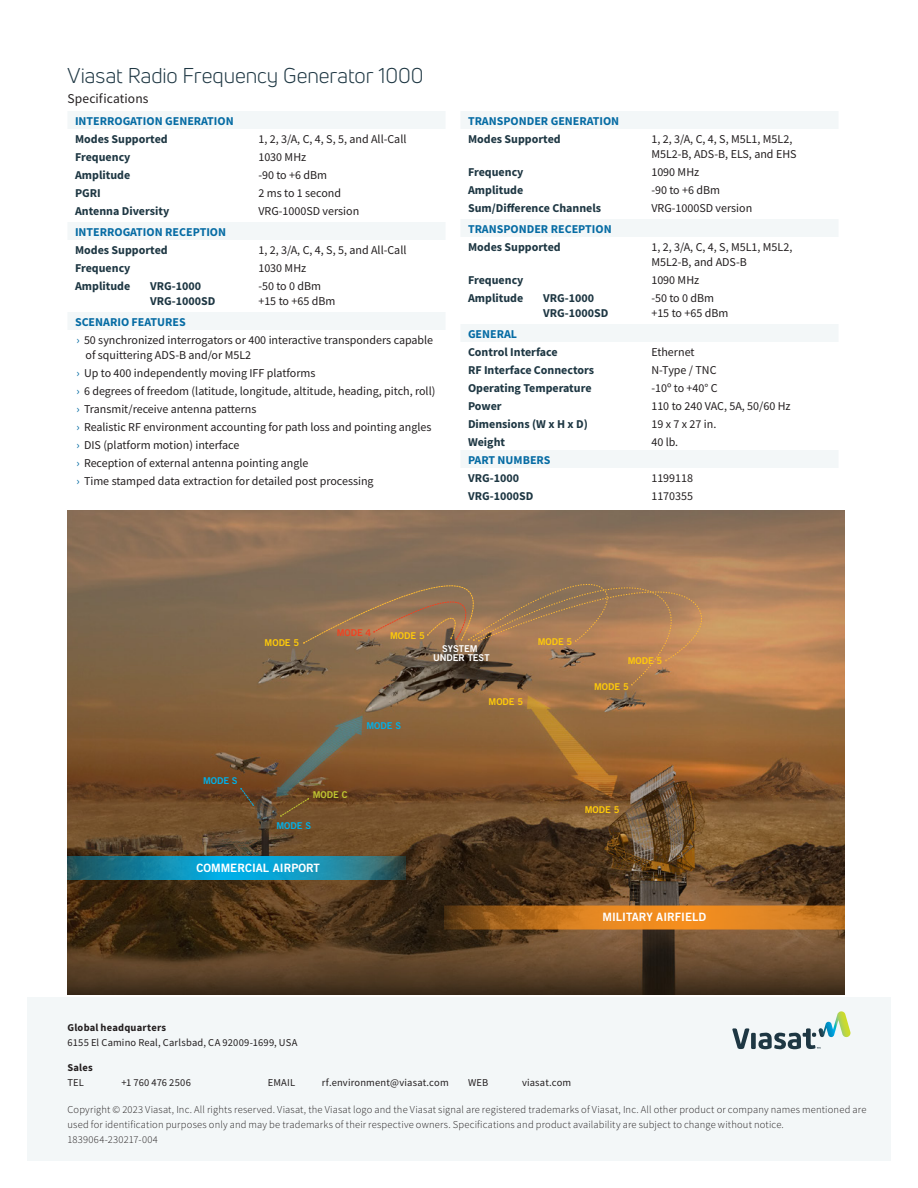
<style>
.page{position:relative;width:918px;height:1188px;background:#fff}
.page>*{position:absolute;margin:0;border:0;box-sizing:border-box;transform-origin:0 0}
.Subhead_No_Space_Aft{font:21px "Uni Neue";letter-spacing:-.005em;color:#1e3743}
.Body{font:13.5px "Source Sans Pro";letter-spacing:.01em;color:#231f20}
.Table_Text{font:12px/15px "Source Sans Pro";color:#231f20}
.Table_Text_Bold{font:700 12px "Source Sans Pro";color:#1e3743}
.Table_Header_Text{font:700 12px "Source Sans Pro";color:#066ca4}
.Table_Text_Bold-2{font:700 12px "Source Sans Pro";color:#066ca4}
.t1{font:11.55px "Trade Gothic LT Std Bd 2";color:#fff}
.Legal_copy{font:300 10.5px/15px "Source Sans Pro";letter-spacing:.015em;color:#231f20}
.Contact_body{font:10.5px "Source Sans Pro";letter-spacing:.015em;color:#231f20}
.Contact_body-2{font:700 10.5px "Source Sans Pro";letter-spacing:.02em;color:#231f20}
.t2{font:9.45px "Trade Gothic LT Std Bd 2";color:#feca0a}
.t3{font:9.45px/9.3px "Trade Gothic LT Std Bd 2";color:#fff;text-align:center}
.t4{font:9.45px "Trade Gothic LT Std Bd 2";color:#00b0e9}
.t5{font:9.45px "Trade Gothic LT Std Bd 2";color:#ef4222}
.t6{font:9.45px "Trade Gothic LT Std Bd 2";color:#c0c630}
.s1{color:#066ca4}
</style>
<div class="page">
<div style="left:27px;top:998px;width:864px;height:163px;background:#f3f7f8"></div>
<svg style="left:732px;top:1011px;width:118px;height:38px"></svg>
<img style="left:68px;top:511px;width:776px;height:483px">
<svg style="left:240px;top:788px;width:14px;height:18px"></svg>
<svg style="left:280px;top:798px;width:29px;height:19px"></svg>
<svg style="left:440px;top:906px;width:404px;height:24px;background:#c7761e"></svg>
<svg style="left:68px;top:856px;width:353px;height:24px;background:#1884a0"></svg>
<svg style="left:303px;top:520px;width:417px;height:165px;background:#967455"></svg>
<svg style="left:68px;top:111px;width:377px;height:219px"></svg>
<svg style="left:461px;top:111px;width:377px;height:357px"></svg>
<p class="Subhead_No_Space_Aft" style="left:68px;top:63px;width:358px">Viasat Radio Frequency Generator 1000</p>
<p class="Body" style="left:68px;top:90px;width:83px">Specifications</p>
<p class="Table_Header_Text" style="left:75px;top:112px;width:160px">INTERROGATION GENERATION</p>
<p class="Table_Text_Bold" style="left:75px;top:130px;width:94px">Modes Supported</p>
<p class="Table_Text" style="left:258px;top:131px;width:150px">1, 2, 3/A, C, 4, S, 5, and All-Call</p>
<p class="Table_Text_Bold" style="left:75px;top:148px;width:57px">Frequency</p>
<p class="Table_Text" style="left:258px;top:149px;width:49px">1030 MHz</p>
<p class="Table_Text_Bold" style="left:75px;top:166px;width:57px">Amplitude</p>
<p class="Table_Text" style="left:258px;top:167px;width:70px">-90 to +6 dBm</p>
<p class="Table_Text_Bold" style="left:75px;top:184px;width:27px">PGRI</p>
<p class="Table_Text" style="left:258px;top:185px;width:84px">2 ms to 1 second</p>
<p class="Table_Text_Bold" style="left:75px;top:202px;width:96px">Antenna Diversity</p>
<p class="Table_Text" style="left:258px;top:203px;width:102px">VRG-1000SD version</p>
<p class="Table_Header_Text" style="left:75px;top:223px;width:153px">INTERROGATION RECEPTION</p>
<p class="Table_Text_Bold" style="left:75px;top:241px;width:94px">Modes Supported</p>
<p class="Table_Text" style="left:258px;top:242px;width:150px">1, 2, 3/A, C, 4, S, 5, and All-Call</p>
<p class="Table_Text_Bold" style="left:75px;top:259px;width:57px">Frequency</p>
<p class="Table_Text" style="left:258px;top:260px;width:49px">1030 MHz</p>
<p class="Table_Text_Bold" style="left:75px;top:277px;width:57px">Amplitude</p>
<p class="Table_Text_Bold" style="left:150px;top:277px;width:53px">VRG-1000</p>
<p class="Table_Text_Bold" style="left:150px;top:292px;width:67px">VRG-1000SD</p>
<p class="Table_Text" style="left:258px;top:278px;width:64px">-50 to 0 dBm</p>
<p class="Table_Text" style="left:258px;top:293px;width:79px">+15 to +65 dBm</p>
<p class="Table_Header_Text" style="left:75px;top:313px;width:112px">SCENARIO FEATURES</p>
<p class="Table_Text" style="left:86px;top:332px;width:349px;text-indent:-9px"><span class="s1">›</span> 50 synchronized interrogators or 400 interactive transponders capable of squittering ADS-B and/or M5L2</p>
<p class="Table_Text" style="left:76px;top:365px;width:241px"><span class="s1">›</span> Up to 400 independently moving IFF platforms</p>
<p class="Table_Text" style="left:76px;top:383px;width:360px"><span class="s1">›</span> 6 degrees of freedom (latitude, longitude, altitude, heading, pitch, roll)</p>
<p class="Table_Text" style="left:76px;top:401px;width:182px"><span class="s1">›</span> Transmit/receive antenna patterns</p>
<p class="Table_Text" style="left:76px;top:419px;width:356px"><span class="s1">›</span> Realistic RF environment accounting for path loss and pointing angles</p>
<p class="Table_Text" style="left:76px;top:437px;width:164px"><span class="s1">›</span> DIS (platform motion) interface</p>
<p class="Table_Text" style="left:76px;top:455px;width:234px"><span class="s1">›</span> Reception of external antenna pointing angle</p>
<p class="Table_Text" style="left:76px;top:473px;width:299px"><span class="s1">›</span> Time stamped data extraction for detailed post processing</p>
<p class="Table_Header_Text" style="left:468px;top:112px;width:153px">TRANSPONDER GENERATION</p>
<p class="Table_Text_Bold" style="left:468px;top:130px;width:94px">Modes Supported</p>
<p class="Table_Text" style="left:651px;top:131px;width:147px">1, 2, 3/A, C, 4, S, M5L1, M5L2,<br>M5L2-B, ADS-B, ELS, and EHS</p>
<p class="Table_Text_Bold" style="left:468px;top:163px;width:57px">Frequency</p>
<p class="Table_Text" style="left:651px;top:164px;width:49px">1090 MHz</p>
<p class="Table_Text_Bold" style="left:468px;top:181px;width:57px">Amplitude</p>
<p class="Table_Text" style="left:651px;top:182px;width:70px">-90 to +6 dBm</p>
<p class="Table_Text_Bold" style="left:468px;top:199px;width:135px">Sum/Difference Channels</p>
<p class="Table_Text" style="left:651px;top:200px;width:102px">VRG-1000SD version</p>
<p class="Table_Header_Text" style="left:468px;top:220px;width:145px">TRANSPONDER RECEPTION</p>
<p class="Table_Text_Bold" style="left:468px;top:238px;width:94px">Modes Supported</p>
<p class="Table_Text" style="left:651px;top:239px;width:143px">1, 2, 3/A, C, 4, S, M5L1, M5L2,<br>M5L2-B, and ADS-B</p>
<p class="Table_Text_Bold" style="left:468px;top:271px;width:57px">Frequency</p>
<p class="Table_Text" style="left:651px;top:272px;width:49px">1090 MHz</p>
<p class="Table_Text_Bold" style="left:468px;top:289px;width:57px">Amplitude</p>
<p class="Table_Text_Bold" style="left:543px;top:289px;width:53px">VRG-1000</p>
<p class="Table_Text_Bold" style="left:543px;top:304px;width:67px">VRG-1000SD</p>
<p class="Table_Text" style="left:651px;top:290px;width:64px">-50 to 0 dBm</p>
<p class="Table_Text" style="left:651px;top:305px;width:79px">+15 to +65 dBm</p>
<p class="Table_Header_Text" style="left:468px;top:325px;width:51px">GENERAL</p>
<p class="Table_Text_Bold" style="left:468px;top:343px;width:91px">Control Interface</p>
<p class="Table_Text" style="left:651px;top:344px;width:45px">Ethernet</p>
<p class="Table_Text_Bold" style="left:468px;top:361px;width:128px">RF Interface Connectors</p>
<p class="Table_Text" style="left:651px;top:362px;width:67px">N-Type / TNC</p>
<p class="Table_Text_Bold" style="left:468px;top:379px;width:125px">Operating Temperature</p>
<p class="Table_Text" style="left:651px;top:380px;width:68px">-10º to +40° C</p>
<p class="Table_Text_Bold" style="left:468px;top:397px;width:35px">Power</p>
<p class="Table_Text" style="left:651px;top:398px;width:141px">110 to 240 VAC, 5A, 50/60 Hz</p>
<p class="Table_Text_Bold" style="left:468px;top:415px;width:121px">Dimensions (W x H x D)</p>
<p class="Table_Text" style="left:651px;top:416px;width:67px">19 x 7 x 27 in.</p>
<p class="Table_Text_Bold" style="left:468px;top:433px;width:39px">Weight</p>
<p class="Table_Text" style="left:651px;top:434px;width:28px">40 lb.</p>
<p class="Table_Text_Bold-2" style="left:468px;top:451px;width:84px">PART NUMBERS</p>
<p class="Table_Text_Bold" style="left:468px;top:469px;width:53px">VRG-1000</p>
<p class="Table_Text" style="left:651px;top:470px;width:43px">1199118</p>
<p class="Table_Text_Bold" style="left:468px;top:487px;width:67px">VRG-1000SD</p>
<p class="Table_Text" style="left:651px;top:488px;width:43px">1170355</p>
<p class="t2" style="left:265px;top:637px;width:36px">MODE 5</p>
<p class="t5" style="left:337px;top:627px;width:36px">MODE 4</p>
<p class="t2" style="left:390px;top:630px;width:36px">MODE 5</p>
<p class="t3" style="left:433px;top:644px;width:58px">SYSTEM<br>UNDER TEST</p>
<p class="t4" style="left:366px;top:719px;width:36px">MODE S</p>
<p class="t2" style="left:489px;top:696px;width:36px">MODE 5</p>
<p class="t2" style="left:538px;top:636px;width:36px">MODE 5</p>
<p class="t2" style="left:628px;top:655px;width:36px">MODE 5</p>
<p class="t2" style="left:594px;top:680px;width:36px">MODE 5</p>
<p class="t4" style="left:203px;top:775px;width:36px">MODE S</p>
<p class="t6" style="left:313px;top:789px;width:36px">MODE C</p>
<p class="t4" style="left:277px;top:820px;width:36px">MODE S</p>
<p class="t1" style="left:196px;top:861px;width:125px">COMMERCIAL AIRPORT</p>
<p class="t2" style="left:585px;top:804px;width:36px">MODE 5</p>
<p class="t1" style="left:603px;top:910px;width:105px">MILITARY AIRFIELD</p>
<p class="Contact_body-2" style="left:68px;top:1020px;width:100px">Global headquarters</p>
<p class="Contact_body" style="left:68px;top:1036px;width:231px">6155 El Camino Real, Carlsbad, CA 92009-1699, USA</p>
<p class="Contact_body-2" style="left:68px;top:1061px;width:27px">Sales</p>
<p class="Contact_body" style="left:68px;top:1076px;width:18px">TEL</p>
<p class="Contact_body" style="left:121px;top:1076px;width:71px">+1 760 476 2506</p>
<p class="Contact_body" style="left:268px;top:1076px;width:29px">EMAIL</p>
<p class="Contact_body" style="left:322px;top:1076px;width:128px">rf.environment@viasat.com</p>
<p class="Contact_body" style="left:468px;top:1076px;width:22px">WEB</p>
<p class="Contact_body" style="left:522px;top:1076px;width:51px">viasat.com</p>
<p class="Legal_copy" style="left:68px;top:1102px;width:800px">Copyright © 2023 Viasat, Inc. All rights reserved. Viasat, the Viasat logo and the Viasat signal are registered trademarks of Viasat, Inc. All other product or company names mentioned are used for identification purposes only and may be trademarks of their respective owners. Specifications and product availability are subject to change without notice.<br>1839064-230217-004</p>
</div>
